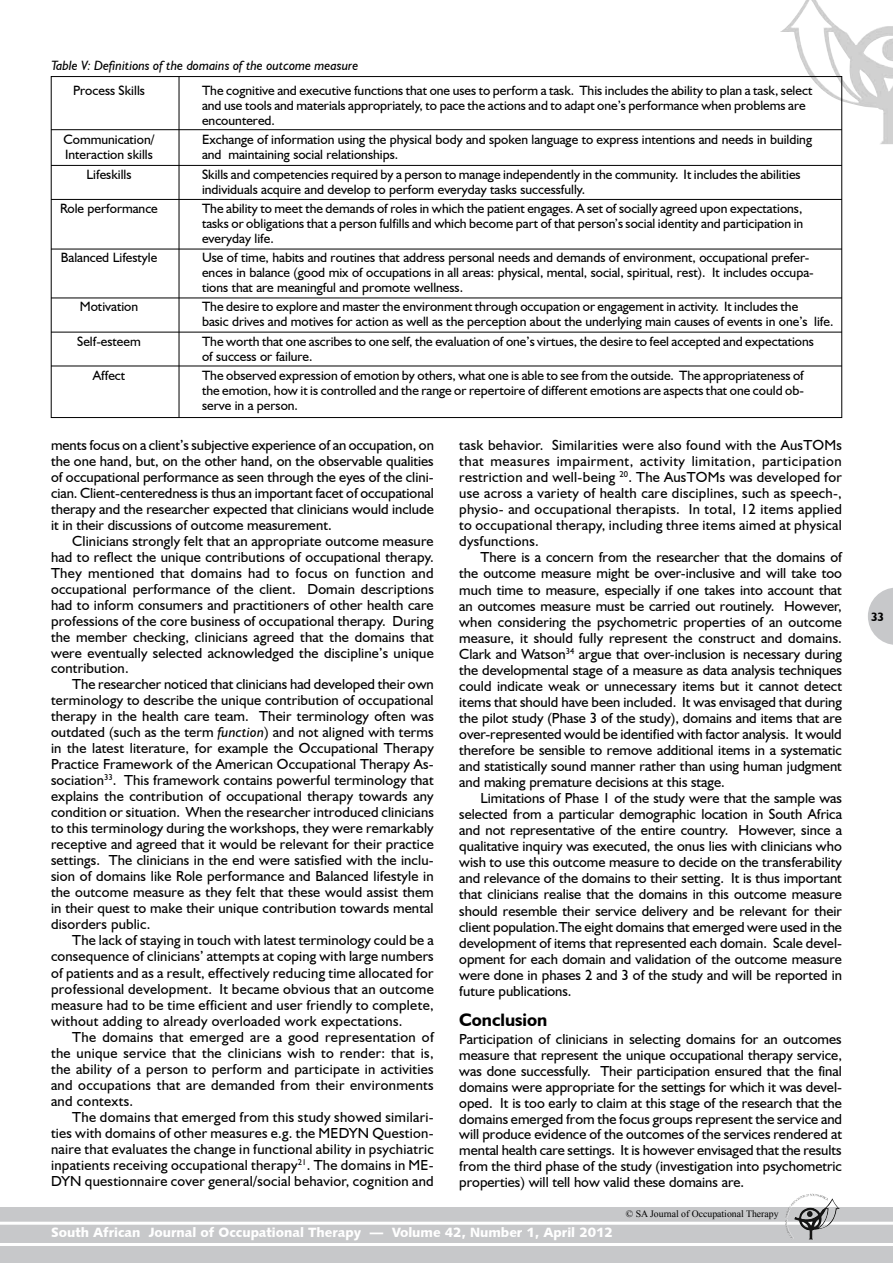
<style>
.page{position:relative;width:893px;height:1263px;background:#fff}
.page>*{position:absolute;margin:0;border:0;box-sizing:border-box;transform-origin:0 0}
.t1{font:700 18px "Humanist 521 BT";color:#000}
.t2{font:14.55px/16px "Humanist 521 BT";letter-spacing:.01em;color:#000;text-align:justify}
.t3{font:13.5px/15px "Humanist 521 BT";color:#000}
.t4{font:13.5px "Humanist 531 BT Black A";color:#fff}
.t5{font:italic 13.5px "Humanist 521 BT";color:#000}
.t6{font:700 12px "Humanist 521 BT";color:#000}
.t7{font:9.75px "Times New Roman";color:#000}
.s1{font-style:italic}
</style>
<div class="page">
<svg style="left:868px;top:588px;width:25px;height:57px"></svg>
<div style="left:0;top:1208px;width:893px;height:55px;background:#c7c8ca"></div>
<hr style="left:0;top:1222px;width:893px;height:3px;background:#fff">
<hr style="left:0;top:1243px;width:893px;height:3px;background:#fff">
<img style="left:805px;top:1194px;width:18px;height:4px">
<img style="left:780px;top:0;width:113px;height:144px">
<hr style="left:179px;top:76px;width:1px;height:341px;background:#000">
<hr style="left:51px;top:129px;width:791px;height:1px;background:#000">
<hr style="left:51px;top:165px;width:791px;height:1px;background:#000">
<hr style="left:51px;top:199px;width:791px;height:1px;background:#000">
<hr style="left:51px;top:249px;width:791px;height:1px;background:#000">
<hr style="left:51px;top:298px;width:791px;height:1px;background:#000">
<hr style="left:51px;top:332px;width:791px;height:1px;background:#000">
<hr style="left:51px;top:366px;width:791px;height:1px;background:#000">
<p class="t5" style="left:51px;top:57px;width:309px">Table V: Definitions of the domains of the outcome measure</p>
<p class="t3" style="left:73px;top:83px;width:73px">Process Skills</p>
<p class="t3" style="left:202px;top:83px;width:612px">The cognitive and executive functions that one uses to perform a task. This includes the ability to plan a task, select and use tools and materials appropriately, to pace the actions and to adapt one’s performance when problems are encountered.</p>
<p class="t3" style="left:63px;top:132px;width:93px">Communication/</p>
<p class="t3" style="left:202px;top:132px;width:611px">Exchange of information using the physical body and spoken language to express intentions and needs in building</p>
<p class="t3" style="left:65px;top:147px;width:89px">Interaction skills</p>
<p class="t3" style="left:202px;top:147px;width:198px">and maintaining social relationships.</p>
<p class="t3" style="left:86px;top:166px;width:47px">Lifeskills</p>
<p class="t3" style="left:202px;top:166px;width:600px">Skills and competencies required by a person to manage independently in the community. It includes the abilities individuals acquire and develop to perform everyday tasks successfully.</p>
<p class="t3" style="left:60px;top:201px;width:99px">Role performance</p>
<p class="t3" style="left:202px;top:201px;width:603px;text-align:justify">The ability to meet the demands of roles in which the patient engages. A set of socially agreed upon expectations, tasks or obligations that a person fulfills and which become part of that person’s social identity and participation in everyday life.</p>
<p class="t3" style="left:61px;top:250px;width:98px">Balanced Lifestyle</p>
<p class="t3" style="left:202px;top:250px;width:613px">Use of time, habits and routines that address personal needs and demands of environment, occupational prefer&shy;ences in balance (good mix of occupations in all areas: physical, mental, social, spiritual, rest). It includes occupa&shy;tions that are meaningful and promote wellness.</p>
<p class="t3" style="left:80px;top:299px;width:60px">Motivation</p>
<p class="t3" style="left:202px;top:299px;width:633px">The desire to explore and master the environment through occupation or engagement in activity. It includes the<br>basic drives and motives for action as well as the perception about the underlying main causes of events in one’s life.</p>
<p class="t3" style="left:77px;top:333px;width:65px">Self-esteem</p>
<p class="t3" style="left:202px;top:333px;width:613px">The worth that one ascribes to one self, the evaluation of one’s virtues, the desire to feel accepted and expectations of success or failure.</p>
<p class="t3" style="left:93px;top:367px;width:34px">Affect</p>
<p class="t3" style="left:202px;top:367px;width:603px;text-align:justify">The observed expression of emotion by others, what one is able to see from the outside. The appropriateness of the emotion, how it is controlled and the range or repertoire of different emotions are aspects that one could ob&shy;serve in a person.</p>
<p class="t2" style="left:51px;top:437px;width:384px">ments focus on a client’s subjective experience of an occupation, on the one hand, but, on the other hand, on the observable qualities of occupational performance as seen through the eyes of the clini&shy;cian. Client-centeredness is thus an important facet of occupational therapy and the researcher expected that clinicians would include it in their discussions of outcome measurement.</p>
<p class="t2" style="left:51px;top:533px;width:384px;text-indent:21px">Clinicians strongly felt that an appropriate outcome measure had to reflect the unique contributions of occupational therapy.<br>They mentioned that domains had to focus on function and occupational performance of the client. Domain descriptions had to inform consumers and practitioners of other health care professions of the core business of occupational therapy. During the member checking, clinicians agreed that the domains that were eventually selected acknowledged the discipline’s unique contribution.</p>
<p class="t2" style="left:51px;top:676px;width:384px;text-indent:21px">The researcher noticed that clinicians had developed their own terminology to describe the unique contribution of occupational therapy in the health care team. Their terminology often was outdated (such as the term <span class="s1">function</span>) and not aligned with terms in the latest literature, for example the Occupational Therapy Practice Framework of the American Occupational Therapy As&shy;sociation<sup>33</sup>. This framework contains powerful terminology that explains the contribution of occupational therapy towards any condition or situation. When the researcher introduced clinicians to this terminology during the workshops, they were remarkably receptive and agreed that it would be relevant for their practice settings. The clinicians in the end were satisfied with the inclu&shy;sion of domains like Role performance and Balanced lifestyle in the outcome measure as they felt that these would assist them in their quest to make their unique contribution towards mental disorders public.</p>
<p class="t2" style="left:51px;top:932px;width:384px;text-indent:21px">The lack of staying in touch with latest terminology could be a consequence of clinicians’ attempts at coping with large numbers of patients and as a result, effectively reducing time allocated for professional development. It became obvious that an outcome measure had to be time efficient and user friendly to complete, without adding to already overloaded work expectations.</p>
<p class="t2" style="left:51px;top:1028px;width:384px;text-indent:21px">The domains that emerged are a good representation of the unique service that the clinicians wish to render: that is, the ability of a person to perform and participate in activities and occupations that are demanded from their environments and contexts.</p>
<p class="t2" style="left:51px;top:1109px;width:384px;text-indent:21px">The domains that emerged from this study showed similari&shy;ties with domains of other measures e.g. the MEDYN Question&shy;naire that evaluates the change in functional ability in psychiatric inpatients receiving occupational therapy<sup>21</sup>. The domains in ME-DYN questionnaire cover general/social behavior, cognition and</p>
<p class="t2" style="left:459px;top:437px;width:384px">task behavior. Similarities were also found with the AusTOMs that measures impairment, activity limitation, participation restriction and well-being <sup>20</sup>. The AusTOMs was developed for use across a variety of health care disciplines, such as speech-, physio- and occupational therapists. In total, 12 items applied to occupational therapy, including three items aimed at physical dysfunctions.</p>
<p class="t2" style="left:459px;top:549px;width:384px;text-indent:21px">There is a concern from the researcher that the domains of the outcome measure might be over-inclusive and will take too much time to measure, especially if one takes into account that an outcomes measure must be carried out routinely. However, when considering the psychometric properties of an outcome measure, it should fully represent the construct and domains.<br>Clark and Watson<sup>34</sup> argue that over-inclusion is necessary during the developmental stage of a measure as data analysis techniques could indicate weak or unnecessary items but it cannot detect items that should have been included. It was envisaged that during the pilot study (Phase 3 of the study), domains and items that are over-represented would be identified with factor analysis. It would therefore be sensible to remove additional items in a systematic and statistically sound manner rather than using human judgment and making premature decisions at this stage.</p>
<p class="t2" style="left:459px;top:790px;width:384px;text-indent:21px">Limitations of Phase 1 of the study were that the sample was selected from a particular demographic location in South Africa and not representative of the entire country. However, since a qualitative inquiry was executed, the onus lies with clinicians who wish to use this outcome measure to decide on the transferability and relevance of the domains to their setting. It is thus important that clinicians realise that the domains in this outcome measure should resemble their service delivery and be relevant for their client population.The eight domains that emerged were used in the development of items that represented each domain. Scale devel&shy;opment for each domain and validation of the outcome measure were done in phases 2 and 3 of the study and will be reported in future publications.</p>
<p class="t1" style="left:459px;top:1008px;width:90px">Conclusion</p>
<p class="t2" style="left:459px;top:1031px;width:384px">Participation of clinicians in selecting domains for an outcomes measure that represent the unique occupational therapy service, was done successfully. Their participation ensured that the final domains were appropriate for the settings for which it was devel&shy;oped. It is too early to claim at this stage of the research that the domains emerged from the focus groups represent the service and will produce evidence of the outcomes of the services rendered at mental health care settings. It is however envisaged that the results from the third phase of the study (investigation into psychometric properties) will tell how valid these domains are.</p>
<p class="t7" style="left:626px;top:1207px;width:154px">© SA Journal of Occupational Therapy</p>
<p class="t4" style="left:51px;top:1224px;width:563px">South African Journal of Occupational Therapy — Volume 42, Number 1, April 2012</p>
<p class="t6" style="left:871px;top:609px;width:15px">33</p>
</div>
